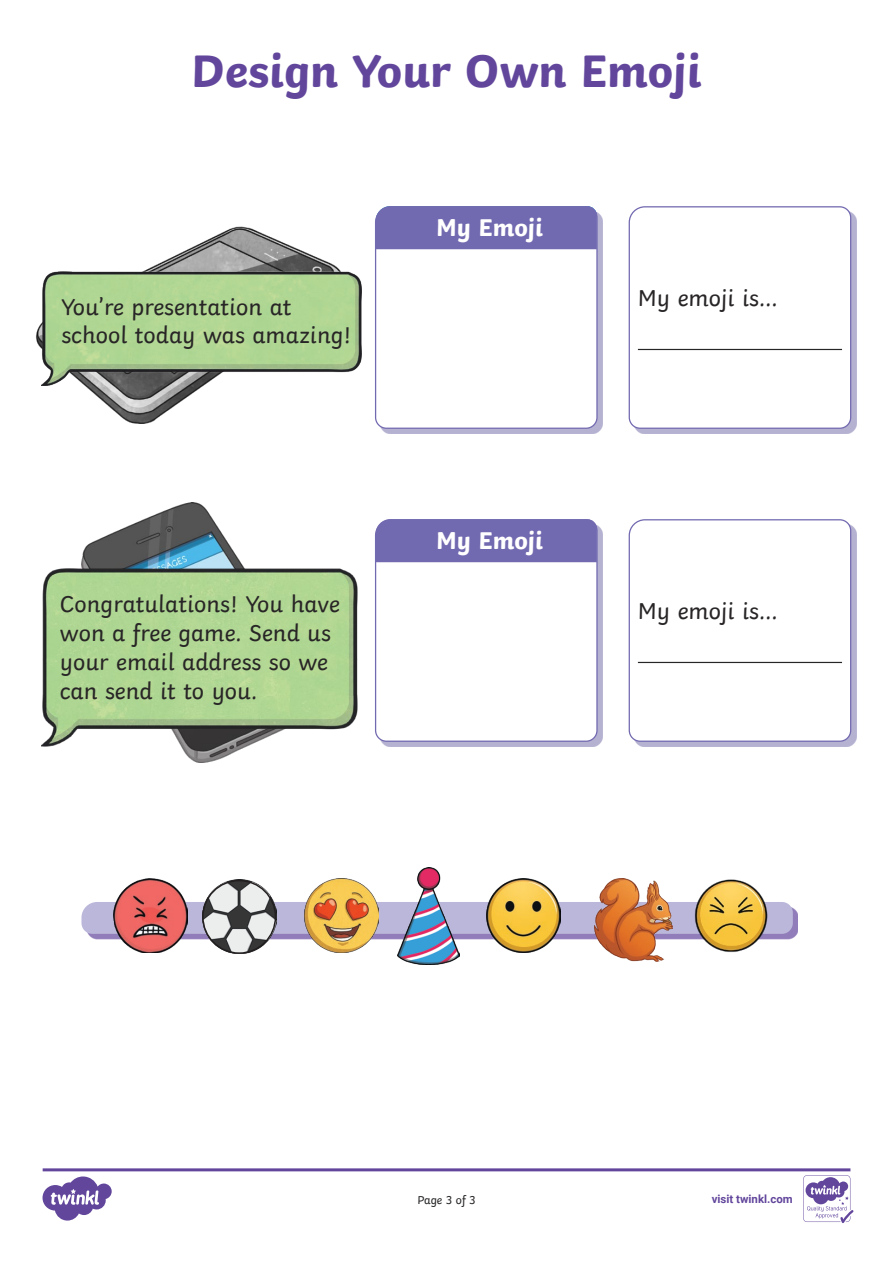
<style>
.page{position:relative;width:893px;height:1263px;background:#fff}
.page>*{position:absolute;margin:0;border:0;box-sizing:border-box;transform-origin:0 0}
.Heading_1{font:700 48px "Twinkl";color:#62469c}
.Heading_2{font:700 25.5px "Twinkl";color:#fff}
.KS2_Body_Copy{font:24px/28.8px "Twinkl";color:#282526}
.t1{font:12px "Twinkl";letter-spacing:-.005em;color:#282526}
.t2{font:700 11.4px "Roboto";color:#62469c}
</style>
<div class="page">
<img style="left:36px;top:226px;width:308px;height:197px">
<img style="left:42px;top:272px;width:319px;height:113px">
<img style="left:81px;top:502px;width:165px;height:261px">
<img style="left:42px;top:568px;width:316px;height:179px">
<div style="left:87px;top:907px;width:711px;height:32px;background:#917db9"></div>
<svg style="left:81px;top:902px;width:712px;height:32px"></svg>
<img style="left:113px;top:879px;width:74px;height:74px">
<img style="left:398px;top:867px;width:61px;height:97px">
<img style="left:304px;top:879px;width:74px;height:74px">
<img style="left:486px;top:879px;width:74px;height:73px">
<img style="left:691px;top:879px;width:81px;height:73px">
<img style="left:594px;top:879px;width:78px;height:83px">
<img style="left:202px;top:880px;width:74px;height:74px">
<div style="left:202px;top:880px;width:74px;height:74px;border:2px solid #231f20;border-radius:50%"></div>
<div style="left:634px;top:211px;width:222px;height:223px;background:#b4b1d1"></div>
<div style="left:628px;top:206px;width:224px;height:223px;background:#fff"></div>
<hr style="left:638px;top:349px;width:204px;height:1px;background:#282526">
<div style="left:634px;top:524px;width:222px;height:223px;background:#b4b1d1"></div>
<div style="left:628px;top:519px;width:224px;height:223px;background:#fff"></div>
<hr style="left:638px;top:662px;width:204px;height:1px;background:#282526">
<div style="left:380px;top:211px;width:223px;height:223px;background:#b4b1d1"></div>
<div style="left:375px;top:211px;width:223px;height:218px;background:#fff"></div>
<div style="left:376px;top:206px;width:221px;height:43px;background:#726ab0"></div>
<div style="left:380px;top:524px;width:223px;height:223px;background:#b4b1d1"></div>
<div style="left:375px;top:524px;width:223px;height:218px;background:#fff"></div>
<div style="left:376px;top:519px;width:221px;height:45px;background:#726ab0"></div>
<svg style="left:43px;top:1168px;width:810px;height:55px"></svg>
<p class="Heading_1" style="left:191px;top:31px;width:512px">Design Your Own Emoji</p>
<p class="KS2_Body_Copy" style="left:61px;top:290px;width:292px">You’re presentation at school today was amazing!</p>
<p class="KS2_Body_Copy" style="left:60px;top:588px;width:281px">Congratulations! You have won a free game. Send us your email address so we can send it to you.</p>
<p class="Heading_2" style="left:436px;top:207px;width:108px">My Emoji</p>
<p class="Heading_2" style="left:437px;top:207px;width:57px">m e</p>
<p class="Heading_2" style="left:436px;top:519px;width:108px">My Emoji</p>
<p class="Heading_2" style="left:437px;top:521px;width:57px">m e</p>
<p class="KS2_Body_Copy" style="left:638px;top:281px;width:141px">My emoji is…</p>
<p class="KS2_Body_Copy" style="left:638px;top:594px;width:141px">My emoji is…</p>
<p class="t1" style="left:417px;top:1191px;width:60px">Page 3 of 3</p>
<p class="t2" style="left:712px;top:1191px;width:82px">visit twinkl.com</p>
</div>
